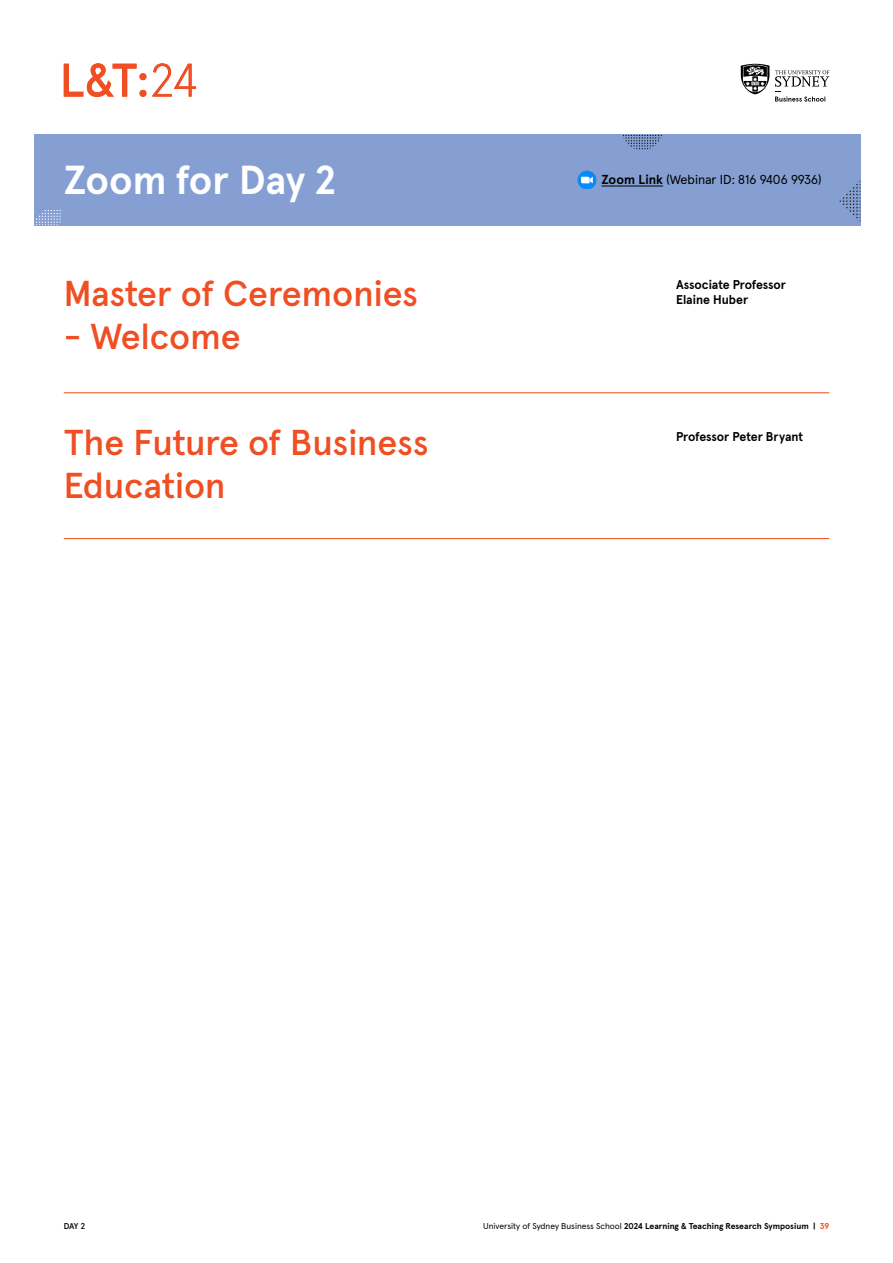
<style>
.page{position:relative;width:893px;height:1263px;background:#fff}
.page>*{position:absolute;margin:0;border:0;box-sizing:border-box;transform-origin:0 0}
.t1{font:700 40.5px "Apercu Pro";color:#fff}
.t2{font:500 36px/43.5px "Apercu Pro";color:#f04e23}
.t3{font:13.05px "Apercu Pro";color:#000}
.t4{font:700 12.75px/15px "Apercu Pro";letter-spacing:-.005em;color:#000}
.t5{font:700 8.4px "Apercu Pro";letter-spacing:-.005em;color:#000}
.t6{font:500 8.4px "Apercu Pro";color:#000}
.s1{font-weight:700}
.s2{font-weight:400}
.s3{color:#f04e23}
</style>
<div class="page">
<svg style="left:741px;top:64px;width:28px;height:30px"></svg>
<svg style="left:775px;top:70px;width:54px;height:32px"></svg>
<svg style="left:64px;top:63px;width:82px;height:34px"></svg>
<svg style="left:152px;top:63px;width:44px;height:34px"></svg>
<hr style="left:64px;top:392px;width:765px;height:1px;background:#f04e23">
<hr style="left:64px;top:538px;width:765px;height:1px;background:#f04e23">
<div style="left:34px;top:134px;width:826px;height:91px;background:#859fd2"></div>
<svg style="left:623px;top:135px;width:39px;height:14px"></svg>
<svg style="left:839px;top:181px;width:21px;height:41px"></svg>
<svg style="left:34px;top:210px;width:27px;height:15px"></svg>
<img style="left:577px;top:170px;width:19px;height:19px">
<hr style="left:601px;top:186px;width:62px;height:1px;background:#000">
<h1 class="t1" style="left:64px;top:148px;width:273px">Zoom for Day 2</h1>
<h3 class="t3" style="left:601px;top:169px;width:222px"><span class="s1">Zoom Link</span> (Webinar ID: 816 9406 9936)</h3>
<h2 class="t2" style="left:64px;top:269px;width:356px">Master of Ceremonies</h2>
<h2 class="t2" style="left:64px;top:312px;width:179px">- Welcome</h2>
<h2 class="t2" style="left:64px;top:418px;width:366px">The Future of Business<br>Education</h2>
<h3 class="t4" style="left:676px;top:276px;width:111px">Associate Professor<br>Elaine Huber</h3>
<h3 class="t4" style="left:676px;top:428px;width:128px">Professor Peter Bryant</h3>
<p class="t6" style="left:64px;top:1219px;width:23px">DAY 2</p>
<p class="t5" style="left:483px;top:1219px;width:348px"><span class="s2">University of Sydney Business School</span> 2024 Learning &amp; Teaching Research Symposium | <span class="s3">39</span></p>
</div>
